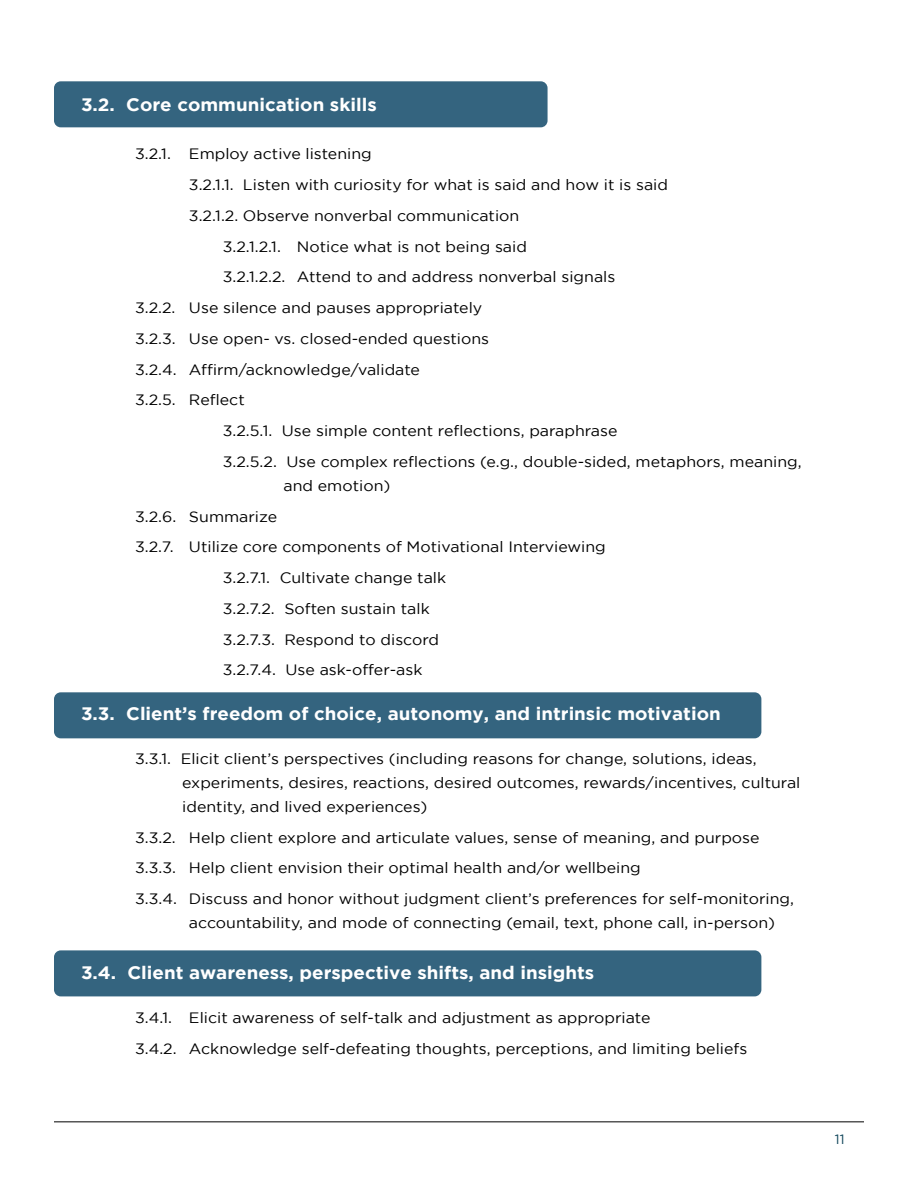
<style>
.page{position:relative;width:918px;height:1188px;background:#fff}
.page>*{position:absolute;margin:0;border:0;box-sizing:border-box;transform-origin:0 0}
.t1{font:700 18px "Gotham";color:#fff;scale:1.04 1}
.t2{font:15px/30.8px "Gotham";color:#000;scale:1.06 1}
.t3{font:13.5px "Gotham";color:#0c4358}
</style>
<div class="page">
<hr style="left:54px;top:1122px;width:810px;height:1px;background:#000">
<div style="left:54px;top:950px;width:707px;height:46px;background:#34647f;border-radius:7px"></div>
<div style="left:54px;top:692px;width:707px;height:46px;background:#34647f;border-radius:7px"></div>
<div style="left:54px;top:81px;width:494px;height:46px;background:#34647f;border-radius:7px"></div>
<p class="t1" style="left:81px;top:95px;width:286px">3.2. Core communication skills</p>
<p class="t2" style="left:135px;top:139px;width:225px">3.2.1. Employ active listening</p>
<p class="t2" style="left:189px;top:169px;width:453px">3.2.1.1. Listen with curiosity for what is said and how it is said</p>
<p class="t2" style="left:189px;top:200px;width:313px">3.2.1.2. Observe nonverbal communication</p>
<p class="t2" style="left:223px;top:231px;width:288px">3.2.1.2.1. Notice what is not being said</p>
<p class="t2" style="left:223px;top:262px;width:372px">3.2.1.2.2. Attend to and address nonverbal signals</p>
<p class="t2" style="left:135px;top:292px;width:329px">3.2.2. Use silence and pauses appropriately</p>
<p class="t2" style="left:135px;top:323px;width:336px">3.2.3. Use open- vs. closed-ended questions</p>
<p class="t2" style="left:135px;top:354px;width:270px">3.2.4. Affirm/acknowledge/validate</p>
<p class="t2" style="left:135px;top:385px;width:105px">3.2.5. Reflect</p>
<p class="t2" style="left:223px;top:415px;width:374px">3.2.5.1. Use simple content reflections, paraphrase</p>
<p class="t2" style="left:223px;top:446px;width:548px">3.2.5.2. Use complex reflections (e.g., double-sided, metaphors, meaning,</p>
<p class="t2" style="left:284px;top:470px;width:102px">and emotion)</p>
<p class="t2" style="left:135px;top:501px;width:136px">3.2.6. Summarize</p>
<p class="t2" style="left:135px;top:532px;width:446px">3.2.7. Utilize core components of Motivational Interviewing</p>
<p class="t2" style="left:223px;top:562px;width:212px">3.2.7.1. Cultivate change talk</p>
<p class="t2" style="left:223px;top:593px;width:197px">3.2.7.2. Soften sustain talk</p>
<p class="t2" style="left:223px;top:624px;width:206px">3.2.7.3. Respond to discord</p>
<p class="t2" style="left:223px;top:655px;width:190px">3.2.7.4. Use ask-offer-ask</p>
<p class="t1" style="left:81px;top:703px;width:617px">3.3. Client’s freedom of choice, autonomy, and intrinsic motivation</p>
<p class="t2" style="left:182px;top:746px;width:585px;line-height:24px;text-indent:-47px">3.3.1. Elicit client’s perspectives (including reasons for change, solutions, ideas, experiments, desires, reactions, desired outcomes, rewards/incentives, cultural identity, and lived experiences)</p>
<p class="t2" style="left:135px;top:822px;width:623px">3.3.2. Help client explore and articulate values, sense of meaning, and purpose<br>3.3.3. Help client envision their optimal health and/or wellbeing<br>3.3.4. Discuss and honor without judgment client’s preferences for self-monitoring,</p>
<p class="t2" style="left:189px;top:907px;width:554px">accountability, and mode of connecting (email, text, phone call, in-person)</p>
<p class="t1" style="left:81px;top:962px;width:495px">3.4. Client awareness, perspective shifts, and insights</p>
<p class="t2" style="left:135px;top:1003px;width:579px">3.4.1. Elicit awareness of self-talk and adjustment as appropriate<br>3.4.2. Acknowledge self-defeating thoughts, perceptions, and limiting beliefs</p>
<p class="t3" style="left:835px;top:1132px;width:11px">11</p>
</div>
